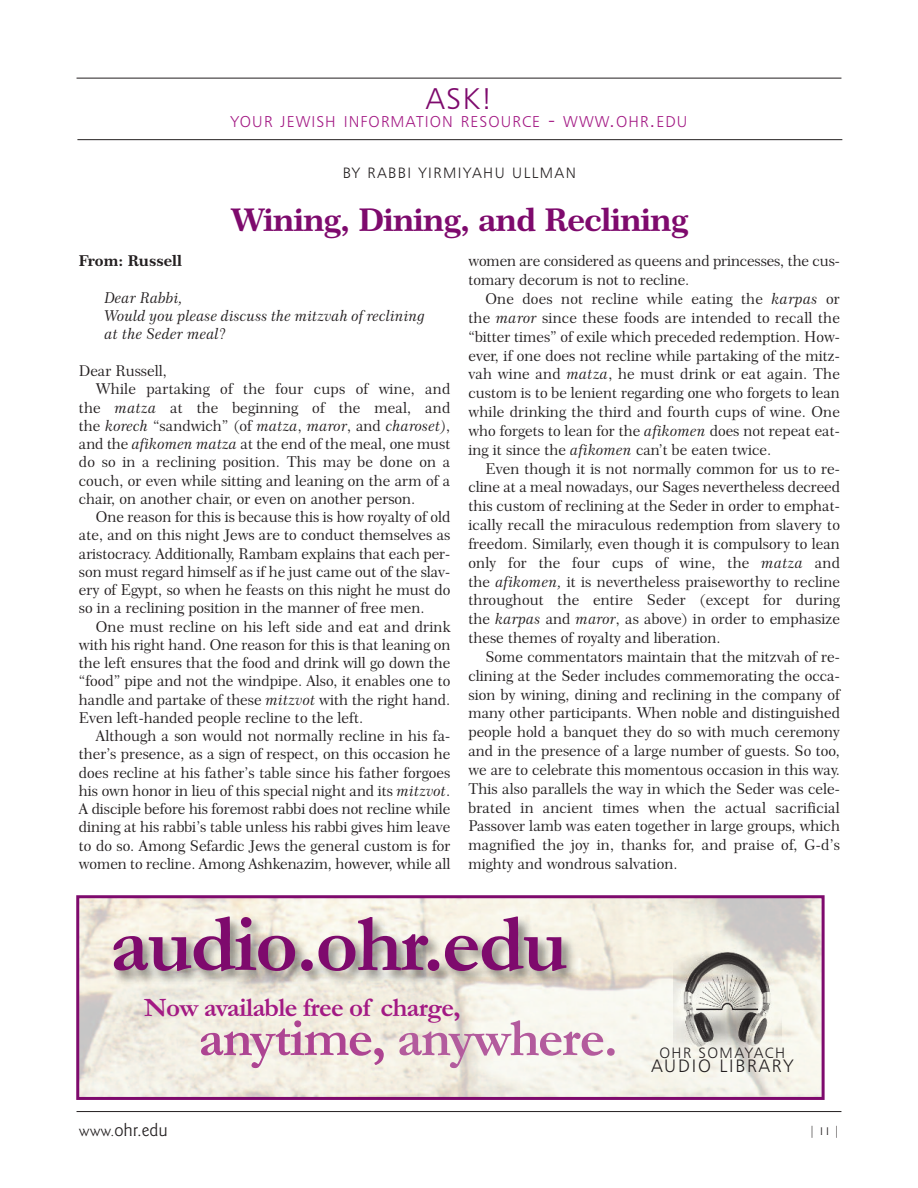
<style>
.page{position:relative;width:918px;height:1188px;background:#fff}
.page>*{position:absolute;margin:0;border:0;box-sizing:border-box;transform-origin:0 0}
.t1{font:700 82.5px "Garamond";letter-spacing:-.025em;color:#7e0a6d}
.t2{font:700 54px "Garamond";letter-spacing:-.025em;color:#b35b9d}
.t3{font:31.5px "Century 751 BT Bold B";letter-spacing:-.025em;color:#7e0a6d}
.t4{font:30px "Humanist 777 BT Light B";color:#7e0a6d}
.t5{font:700 27px "Garamond";letter-spacing:-.025em;color:#a31984}
.t6{font:18px "Humanist 777 BT Light B";letter-spacing:.1em;color:#231f20}
.t7{font:300 18px "Goudy Sans IT Cby BT";color:#231f20}
.t8{font:15.75px "Humanist 777 BT Light B";letter-spacing:.065em;color:#a31984}
.t9{font:15px/18.9px "Century 751 BT Roman No 2 B";color:#231f20;text-align:justify}
.t10{font:15px/18.3px "Century 751 BT No 2 Italic B";letter-spacing:-.005em;color:#231f20}
.t11{font:15px "Humanist 777 BT Light B";letter-spacing:.1em;color:#231f20}
.t12{font:15px "Century 751 BT Bold B";color:#231f20}
.t13{font:300 12px "Goudy Sans IT Cby BT";color:#231f20}
.s1{font-size:21px}
.s2{font-family:"Century 751 BT No 2 Italic B"}
.s3{font-family:"Century 751 BT Roman No 2 B"}
.s4{color:#ad4492}
.s5{font-size:15px}
</style>
<div class="page">
<hr style="left:77px;top:1111px;width:764px;height:1px;background:#231f20">
<hr style="left:77px;top:78px;width:764px;height:1px;background:#231f20">
<hr style="left:77px;top:139px;width:765px;height:1px;background:#231f20">
<div style="left:76px;top:895px;width:749px;height:205px;border:3px solid #7e0a6d"></div>
<img style="left:85px;top:895px;width:547px;height:139px">
<img style="left:673px;top:945px;width:108px;height:112px">
<h3 class="t4" style="left:425px;top:81px;width:69px">ASK!</h3>
<p class="t8" style="left:230px;top:112px;width:459px">YOUR JEWISH INFORMATION RESOURCE <span class="s1">-</span> WWW<span class="s1">.</span>OHR<span class="s1">.</span>EDU</p>
<p class="t11" style="left:343px;top:164px;width:235px">BY RABBI YIRMIYAHU ULLMAN</p>
<h3 class="t3" style="left:231px;top:201px;width:459px">Wining, Dining, and Reclining</h3>
<p class="t12" style="left:79px;top:253px;width:105px">From: Russell</p>
<p class="t10" style="left:104px;top:289px;width:322px">Dear Rabbi,<br>Would you please discuss the mitzvah of reclining at the Seder meal?</p>
<p class="t9" style="left:79px;top:361px;width:90px">dear Russell,</p>
<p class="t9" style="left:96px;top:380px;width:356px">While partaking of the four cups of wine, and</p>
<p class="t9" style="left:79px;top:398px;width:373px">the <span class="s2">matza</span> at the beginning of the meal, and</p>
<p class="t10" style="left:79px;top:416px;width:373px"><span class="s3">the</span> korech <span class="s3">“sandwich” (of</span> matza<span class="s3">,</span> maror<span class="s3">, and</span> charoset)<span class="s3">,</span></p>
<p class="t9" style="left:79px;top:435px;width:373px;line-height:18.3px">and the <span class="s2">afikomen matza</span> at the end of the meal, one must do so in a reclining position. this may be done on a couch, or even while sitting and leaning on the arm of a chair, on another chair, or even on another person.</p>
<p class="t9" style="left:79px;top:508px;width:373px;line-height:18.3px;text-indent:17px">one reason for this is because this is how royalty of old ate, and on this night Jews are to conduct themselves as aristocracy. additionally, Rambam explains that each per&shy;son must regard himself as if he just came out of the slav&shy;ery of egypt, so when he feasts on this night he must do so in a reclining position in the manner of free men.</p>
<p class="t9" style="left:79px;top:617px;width:373px;line-height:18.3px;text-indent:17px">one must recline on his left side and eat and drink with his right hand. one reason for this is that leaning on the left ensures that the food and drink will go down the “food” pipe and not the windpipe. also, it enables one to handle and partake of these <span class="s2">mitzvot</span> with the right hand. even left-handed people recline to the left.</p>
<p class="t9" style="left:79px;top:727px;width:373px;line-height:18.3px;text-indent:17px">although a son would not normally recline in his fa&shy;ther’s presence, as a sign of respect, on this occasion he does recline at his father’s table since his father forgoes his own honor in lieu of this special night and its <span class="s2">mitzvot</span>. a disciple before his foremost rabbi does not recline while dining at his rabbi’s table unless his rabbi gives him leave to do so. among sefardic Jews the general custom is for women to recline. among ashkenazim, however, while all</p>
<p class="t9" style="left:468px;top:252px;width:373px">women are considered as queens and princesses, the cus&shy;tomary decorum is not to recline.</p>
<p class="t9" style="left:468px;top:289px;width:373px;text-indent:17px">one does not recline while eating the <span class="s2">karpas</span> or the <span class="s2">maror</span> since these foods are intended to recall the “bitter times” of exile which preceded redemption. how&shy;ever, if one does not recline while partaking of the mitz&shy;vah wine and <span class="s2">matza</span>, he must drink or eat again. the custom is to be lenient regarding one who forgets to lean while drinking the third and fourth cups of wine. one who forgets to lean for the <span class="s2">afikomen</span> does not repeat eat&shy;ing it since the <span class="s2">afikomen</span> can’t be eaten twice.</p>
<p class="t9" style="left:468px;top:459px;width:373px;text-indent:17px">even though it is not normally common for us to re&shy;cline at a meal nowadays, our sages nevertheless decreed this custom of reclining at the seder in order to emphat&shy;ically recall the miraculous redemption from slavery to freedom. similarly, even though it is compulsory to lean only for the four cups of wine, the <span class="s2">matza</span> and the <span class="s2">afikomen,</span> it is nevertheless praiseworthy to recline throughout the entire seder (except for during the <span class="s2">karpas</span> and <span class="s2">maror</span>, as above) in order to emphasize these themes of royalty and liberation.</p>
<p class="t9" style="left:468px;top:647px;width:373px;text-indent:17px">some commentators maintain that the mitzvah of re&shy;clining at the seder includes commemorating the occa&shy;sion by wining, dining and reclining in the company of many other participants. When noble and distinguished people hold a banquet they do so with much ceremony and in the presence of a large number of guests. so too, we are to celebrate this momentous occasion in this way. this also parallels the way in which the seder was cele&shy;brated in ancient times when the actual sacrificial Passover lamb was eaten together in large groups, which magnified the joy in, thanks for, and praise of, G-d’s mighty and wondrous salvation.</p>
<h1 class="t1" style="left:110px;top:894px;width:460px">audio.ohr.edu</h1>
<h3 class="t5" style="left:144px;top:991px;width:318px">Now available free of charge,</h3>
<h2 class="t2" style="left:198px;top:1005px;width:421px"><span class="s4">anytime,</span> anywhere.</h2>
<p class="t11" style="left:659px;top:1044px;width:127px">OHR SOMAYACH</p>
<p class="t6" style="left:651px;top:1055px;width:144px">AUDIO LIBRARY</p>
<p class="t7" style="left:79px;top:1120px;width:90px"><span class="s5">www.</span>ohr.edu</p>
<p class="t13" style="left:809px;top:1123px;width:32px">|11|</p>
</div>
